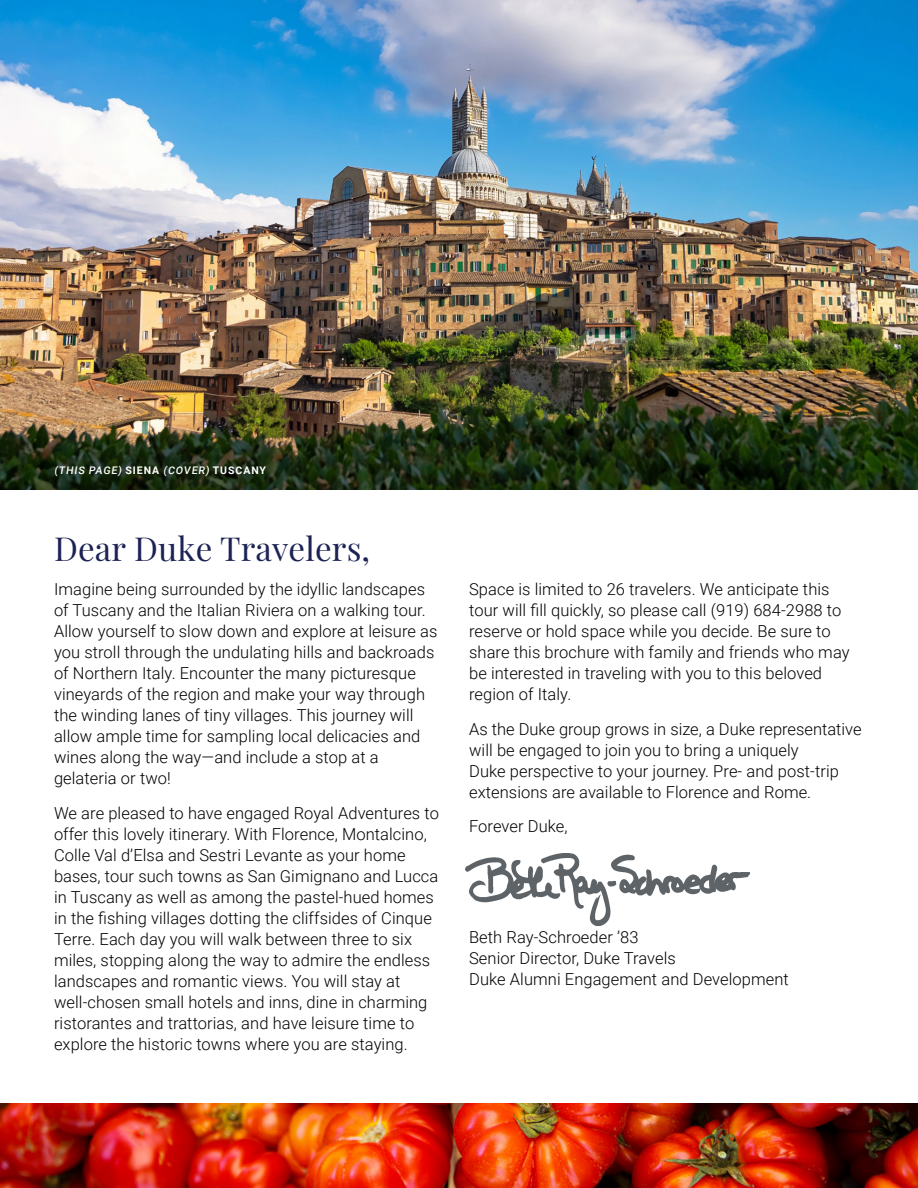
<style>
.page{position:relative;width:918px;height:1188px;background:#fff}
.page>*{position:absolute;margin:0;border:0;box-sizing:border-box;transform-origin:0 0}
.t1{font:33px "Playfair Display";letter-spacing:.005em;color:#1c2354}
.t2{font:300 16.5px/21px "Roboto";letter-spacing:.005em;color:#000}
.t3{font:500 10.5px "Roboto";color:#fff}
.s1{font-weight:700}
</style>
<div class="page">
<img style="left:0;top:0;width:918px;height:489px">
<img style="left:0;top:1104px;width:918px;height:84px">
<img style="left:466px;top:854px;width:284px;height:71px">
<p class="t3" style="left:54px;top:463px;width:214px">(THIS PAGE) <span class="s1">S I E N A</span> (COVER) <span class="s1">T U S CA NY</span></p>
<h1 class="t1" style="left:54px;top:522px;width:318px">Dear Duke Travelers,</h1>
<p class="t2" style="left:54px;top:578px;width:385px">Imagine being surrounded by the idyllic landscapes of Tuscany and the Italian Riviera on a walking tour.<br>Allow yourself to slow down and explore at leisure as you stroll through the undulating hills and backroads of Northern Italy. Encounter the many picturesque vineyards of the region and make your way through the winding lanes of tiny villages. This journey will allow ample time for sampling local delicacies and wines along the way—and include a stop at a gelateria or two!</p>
<p class="t2" style="left:54px;top:802px;width:386px">We are pleased to have engaged Royal Adventures to offer this lovely itinerary. With Florence, Montalcino, Colle Val d’Elsa and Sestri Levante as your home bases, tour such towns as San Gimignano and Lucca in Tuscany as well as among the pastel-hued homes in the fishing villages dotting the cliffsides of Cinque Terre. Each day you will walk between three to six miles, stopping along the way to admire the endless landscapes and romantic views. You will stay at well-chosen small hotels and inns, dine in charming ristorantes and trattorias, and have leisure time to explore the historic towns where you are staying.</p>
<p class="t2" style="left:469px;top:578px;width:382px">Space is limited to 26 travelers. We anticipate this tour will fill quickly, so please call (919) 684-2988 to reserve or hold space while you decide. Be sure to share this brochure with family and friends who may be interested in traveling with you to this beloved region of Italy.</p>
<p class="t2" style="left:469px;top:718px;width:394px">As the Duke group grows in size, a Duke representative will be engaged to join you to bring a uniquely<br>Duke perspective to your journey. Pre- and post-trip extensions are available to Florence and Rome.</p>
<p class="t2" style="left:469px;top:815px;width:100px">Forever Duke,</p>
<p class="t2" style="left:469px;top:926px;width:321px">Beth Ray-Schroeder ’83<br>Senior Director, Duke Travels<br>Duke Alumni Engagement and Development</p>
</div>
